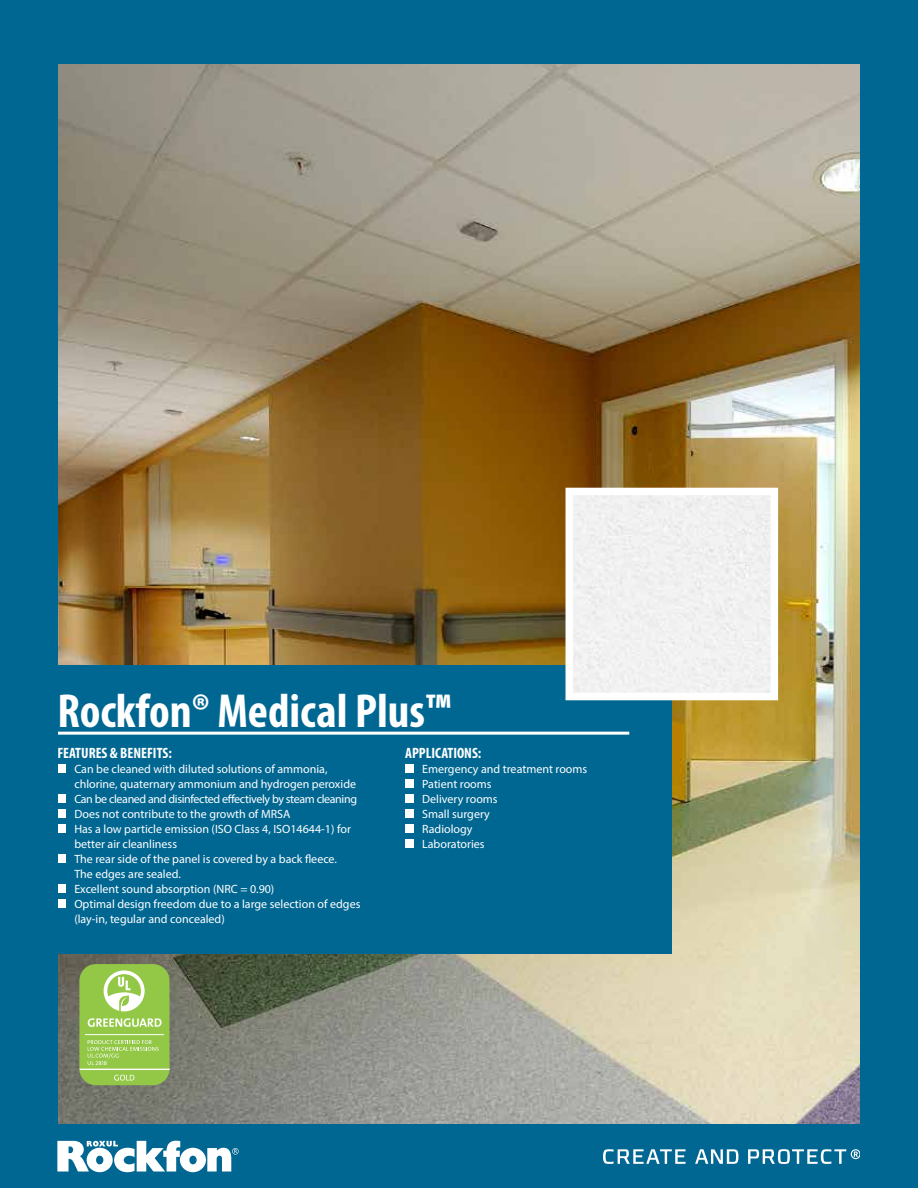
<style>
.page{position:relative;width:918px;height:1188px;background:#fff}
.page>*{position:absolute;margin:0;border:0;box-sizing:border-box;transform-origin:0 0}
.t1{font:700 condensed 48px "Myriad Pro";color:#fff}
.t2{font:700 condensed 15px "Myriad Pro";color:#fff}
.t3{font:12px/15px "Myriad Pro";color:#fff}
</style>
<div class="page">
<img style="left:57px;top:63px;width:804px;height:1062px">
<div style="left:0;top:665px;width:672px;height:288px;background:#006792"></div>
<div style="left:57px;top:765px;width:9px;height:8px;background:#fff"></div>
<div style="left:57px;top:795px;width:9px;height:8px;background:#fff"></div>
<div style="left:57px;top:810px;width:9px;height:8px;background:#fff"></div>
<div style="left:57px;top:825px;width:9px;height:8px;background:#fff"></div>
<div style="left:57px;top:855px;width:9px;height:8px;background:#fff"></div>
<div style="left:57px;top:885px;width:9px;height:8px;background:#fff"></div>
<div style="left:57px;top:900px;width:9px;height:8px;background:#fff"></div>
<div style="left:405px;top:765px;width:9px;height:8px;background:#fff"></div>
<div style="left:405px;top:780px;width:9px;height:8px;background:#fff"></div>
<div style="left:405px;top:795px;width:9px;height:8px;background:#fff"></div>
<div style="left:405px;top:810px;width:9px;height:8px;background:#fff"></div>
<div style="left:405px;top:825px;width:9px;height:8px;background:#fff"></div>
<div style="left:405px;top:840px;width:9px;height:8px;background:#fff"></div>
<div style="left:0;top:1125px;width:918px;height:63px;background:#006792"></div>
<hr style="left:57px;top:732px;width:572px;height:3px;background:#fff">
<svg style="left:562px;top:484px;width:220px;height:220px"></svg>
<div style="left:0;top:0;width:57px;height:1188px;background:#006792"></div>
<div style="left:0;top:0;width:918px;height:63px;background:#006792"></div>
<svg style="left:695px;top:1149px;width:43px;height:15px"></svg>
<svg style="left:748px;top:1149px;width:112px;height:15px"></svg>
<svg style="left:603px;top:1149px;width:83px;height:15px"></svg>
<svg style="left:57px;top:1141px;width:182px;height:31px"></svg>
<div style="left:861px;top:0;width:57px;height:1188px;background:#006792"></div>
<div style="left:79px;top:964px;width:91px;height:121px;background:#93c847;border-radius:17px"></div>
<hr style="left:80px;top:1069px;width:90px;height:1px;background:#fff">
<svg style="left:114px;top:1075px;width:20px;height:6px"></svg>
<svg style="left:104px;top:970px;width:41px;height:42px"></svg>
<svg style="left:88px;top:1040px;width:71px;height:25px"></svg>
<hr style="left:85px;top:1034px;width:79px;height:1px;background:#fff">
<svg style="left:88px;top:1018px;width:74px;height:9px"></svg>
<h1 class="t1" style="left:57px;top:681px;width:395px">Rockfon® Medical Plus™</h1>
<p class="t2" style="left:57px;top:744px;width:116px">FEATURES &amp; BENEFITS:</p>
<p class="t3" style="left:74px;top:761px;width:288px">Can be cleaned with diluted solutions of ammonia, chlorine, quaternary ammonium and hydrogen peroxide Can be cleaned and disinfected effectively by steam cleaning Does not contribute to the growth of MRSA<br>Has a low particle emission (ISO Class 4, ISO14644-1) for better air cleanliness<br>The rear side of the panel is covered by a back fleece.<br>The edges are sealed.<br>Excellent sound absorption (NRC = 0.90)<br>Optimal design freedom due to a large selection of edges (lay-in, tegular and concealed)</p>
<p class="t2" style="left:405px;top:744px;width:78px">APPLICATIONS:</p>
<p class="t3" style="left:422px;top:761px;width:167px">Emergency and treatment rooms<br>Patient rooms<br>Delivery rooms<br>Small surgery<br>Radiology<br>Laboratories</p>
</div>
